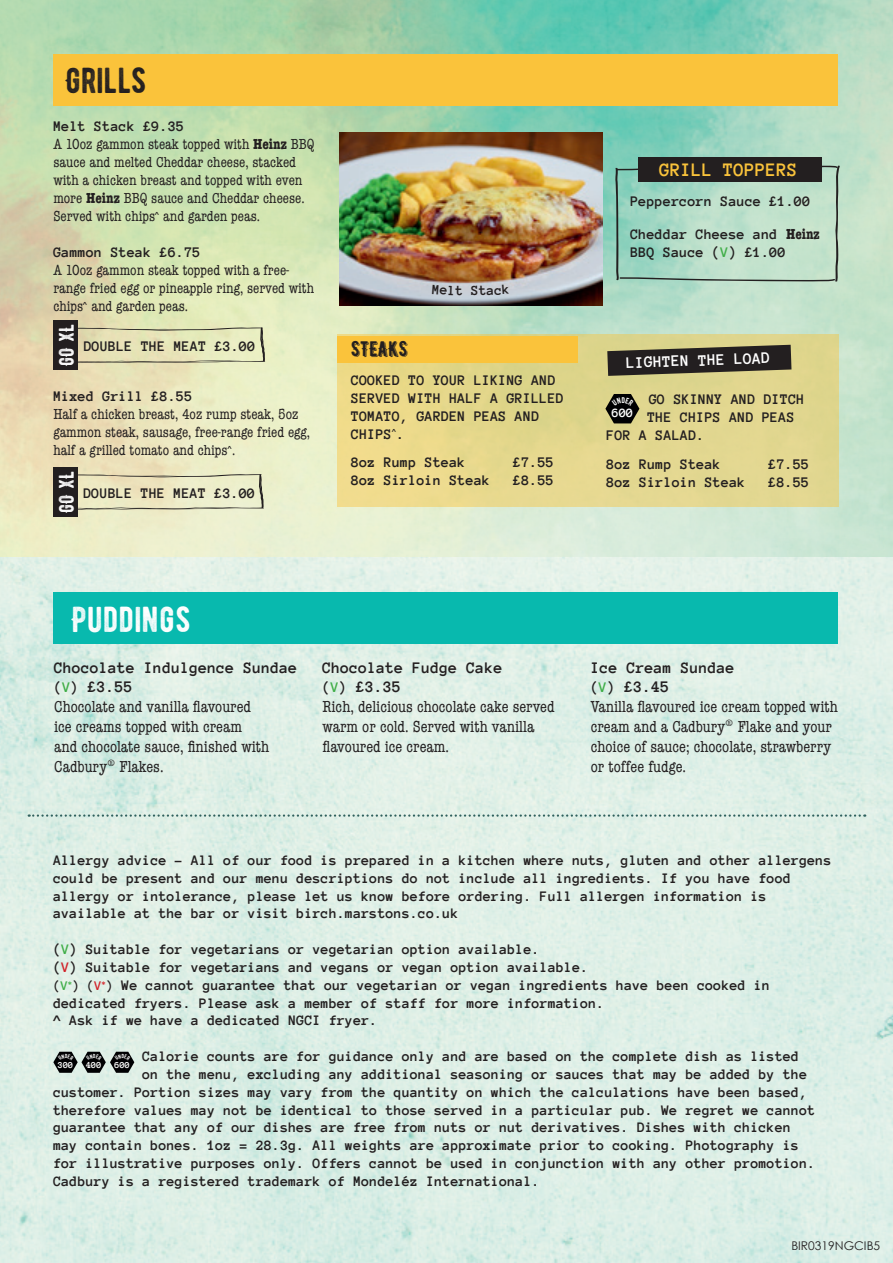
<style>
.page{position:relative;width:893px;height:1263px;background:#deefe6}
.page>*{position:absolute;margin:0;border:0;box-sizing:border-box;transform-origin:0 0}
.t1{font:36px "BERNIER Distressed";color:#fff}
.t2{font:36px "BERNIER Distressed";color:#231f20}
.t3{font:21px "BERNIER Distressed";color:#fff}
.t4{font:21px "BERNIER Shade";color:#231f20}
.t5{font:700 19.5px "Anonymous Pro";color:#fac33b}
.t6{font:condensed 16.5px/19.8px "American Typewriter";color:#231f20}
.t7{font:700 16.5px/19.8px "Anonymous Pro";color:#231f20}
.t8{font:700 16.5px "Anonymous Pro";color:#fff}
.t9{font:condensed 15px/18px "American Typewriter";color:#231f20}
.t10{font:700 15px/18px "Anonymous Pro";color:#231f20}
.t11{font:700 14.85px/17.9px "Anonymous Pro";color:#231f20}
.t12{font:700 13.2px "Anonymous Pro";color:#fff}
.t13{font:12px "Century Gothic";color:#231f20}
.t14{font:700 9.45px "Anonymous Pro";color:#fff}
.s1{font-weight:700}
.s2{font-family:"American Typewriter";font-stretch:condensed}
.s3{color:#40ae49}
.s4{font-size:15px}
.s5{font-size:15px;color:#40ae49}
.s6{color:#d1232a}
.s7{font-size:13.5px}
.s8{font-size:13.5px;color:#40ae49}
.s9{font-size:13.5px;color:#d1232a}
</style>
<div class="page">
<img style="left:0;top:0;width:893px;height:556px">
<svg style="left:615px;top:165px;width:225px;height:117px;background:#acd3bf"></svg>
<div style="left:638px;top:157px;width:183px;height:25px;background:#231f20"></div>
<img style="left:339px;top:133px;width:263px;height:172px">
<div style="left:53px;top:54px;width:784px;height:52px;background:#fac33b"></div>
<div style="left:337px;top:334px;width:501px;height:173px;background:linear-gradient(to right,#ecd989,#ddd590)"></div>
<svg style="left:607px;top:345px;width:184px;height:31px;background:#484436"></svg>
<div style="left:337px;top:336px;width:240px;height:26px;background:#fac33b"></div>
<div style="left:53px;top:592px;width:784px;height:52px;background:#08b9ae"></div>
<svg style="left:29px;top:814px;width:836px;height:3px"></svg>
<svg style="left:78px;top:327px;width:187px;height:37px;background:#dad9b0"></svg>
<div style="left:53px;top:320px;width:25px;height:50px;background:#231f20"></div>
<svg style="left:78px;top:474px;width:186px;height:36px;background:#e0ddbb"></svg>
<div style="left:53px;top:466px;width:25px;height:50px;background:#231f20"></div>
<svg style="left:605px;top:394px;width:34px;height:29px"></svg>
<svg style="left:432px;top:285px;width:30px;height:10px"></svg>
<svg style="left:471px;top:285px;width:38px;height:11px"></svg>
<svg style="left:53px;top:1052px;width:81px;height:21px"></svg>
<h1 class="t2" style="left:66px;top:58px;width:82px">GRILLS</h1>
<p class="t10" style="left:53px;top:117px;width:133px">Melt Stack £9.35</p>
<p class="t9" style="left:53px;top:135px;width:263px">A 10oz gammon steak topped with <span class="s1">Heinz</span> BBQ sauce and melted Cheddar cheese, stacked with a chicken breast and topped with even more <span class="s1">Heinz</span> BBQ sauce and Cheddar cheese.<br>Served with chips<sup>^</sup> and garden peas.</p>
<p class="t10" style="left:53px;top:243px;width:149px">Gammon Steak £6.75</p>
<p class="t9" style="left:53px;top:261px;width:262px">A 10oz gammon steak topped with a free&shy;range fried egg or pineapple ring, served with chips<sup>^</sup> and garden peas.</p>
<h2 class="t3" style="left:53px;top:366px;width:43px;rotate:-90deg">GO XL</h2>
<p class="t10" style="left:84px;top:337px;width:173px">DOUBLE THE MEAT £3.00</p>
<p class="t10" style="left:53px;top:387px;width:141px">Mixed Grill £8.55</p>
<p class="t9" style="left:53px;top:405px;width:258px">Half a chicken breast, 4oz rump steak, 5oz gammon steak, sausage, free-range fried egg, half a grilled tomato and chips<sup>^</sup>.</p>
<h2 class="t3" style="left:53px;top:513px;width:43px;rotate:-90deg">GO XL</h2>
<p class="t10" style="left:83px;top:483px;width:173px">DOUBLE THE MEAT £3.00</p>
<h2 class="t4" style="left:351px;top:336px;width:58px">STEAKS</h2>
<p class="t10" style="left:351px;top:370px;width:214px">COOKED TO YOUR LIKING AND<br>SERVED WITH HALF A GRILLED<br>TOMATO, GARDEN PEAS AND<br>CHIPS<sup>^</sup>.</p>
<p class="t10" style="left:351px;top:453px;width:116px">8oz Rump Steak</p>
<p class="t10" style="left:513px;top:453px;width:42px">£7.55</p>
<p class="t10" style="left:351px;top:471px;width:141px">8oz Sirloin Steak</p>
<p class="t10" style="left:513px;top:471px;width:42px">£8.55</p>
<h3 class="t5" style="left:659px;top:158px;width:140px">GRILL TOPPERS</h3>
<p class="t10" style="left:630px;top:192px;width:182px">Peppercorn Sauce £1.00</p>
<p class="t10" style="left:630px;top:225px;width:191px">Cheddar Cheese and <span class="s2">Heinz<br></span>BBQ Sauce (<span class="s3">V</span>) £1.00</p>
<p class="t8" style="left:626px;top:353px;width:146px;rotate:-2deg">LIGHTEN THE LOAD</p>
<p class="t10" style="left:649px;top:390px;width:157px">GO SKINNY AND DITCH</p>
<p class="t10" style="left:647px;top:408px;width:149px">THE CHIPS AND PEAS</p>
<p class="t10" style="left:606px;top:426px;width:100px">FOR A SALAD.</p>
<p class="t10" style="left:606px;top:454px;width:116px">8oz Rump Steak</p>
<p class="t10" style="left:768px;top:454px;width:42px">£7.55</p>
<p class="t10" style="left:606px;top:472px;width:141px">8oz Sirloin Steak</p>
<p class="t10" style="left:768px;top:472px;width:42px">£8.55</p>
<p class="t12" style="left:612px;top:405px;width:23px">600</p>
<h1 class="t1" style="left:71px;top:596px;width:121px">PUDDINGS</h1>
<p class="t7" style="left:54px;top:657px;width:245px">Chocolate Indulgence Sundae <span class="s4">(</span><span class="s5">V</span><span class="s4">)</span> £3.55</p>
<p class="t6" style="left:54px;top:696px;width:217px">Chocolate and vanilla flavoured ice creams topped with cream and chocolate sauce, finished with<br>Cadbury® Flakes.</p>
<p class="t7" style="left:322px;top:657px;width:182px">Chocolate Fudge Cake <span class="s4">(</span><span class="s5">V</span><span class="s4">)</span> £3.35</p>
<p class="t6" style="left:322px;top:696px;width:234px">Rich, delicious chocolate cake served warm or cold. Served with vanilla flavoured ice cream.</p>
<p class="t7" style="left:591px;top:657px;width:146px">Ice Cream Sundae <span class="s4">(</span><span class="s5">V</span><span class="s4">)</span> £3.45</p>
<p class="t6" style="left:591px;top:696px;width:249px">Vanilla flavoured ice cream topped with cream and a Cadbury® Flake and your choice of sauce; chocolate, strawberry or toffee fudge.</p>
<p class="t11" style="left:53px;top:851px;width:780px">Allergy advice – All of our food is prepared in a kitchen where nuts, gluten and other allergens could be present and our menu descriptions do not include all ingredients. If you have food allergy or intolerance, please let us know before ordering. Full allergen information is available at the bar or visit birch.marstons.co.uk</p>
<p class="t11" style="left:53px;top:940px;width:718px">(<span class="s3">V</span>) Suitable for vegetarians or vegetarian option available.<br>(<span class="s6">V</span>) Suitable for vegetarians and vegans or vegan option available.<br><span class="s7">(</span><span class="s8">V</span><sup>*</sup><span class="s7">) (</span><span class="s9">V</span><sup>*</sup><span class="s7">)</span> We cannot guarantee that our vegetarian or vegan ingredients have been cooked in dedicated fryers. Please ask a member of staff for more information.<br>^ Ask if we have a dedicated NGCI fryer.</p>
<p class="t11" style="left:143px;top:1047px;width:658px">Calorie counts are for guidance only and are based on the complete dish as listed</p>
<p class="t11" style="left:143px;top:1065px;width:666px">on the menu, excluding any additional seasoning or sauces that may be added by the</p>
<p class="t11" style="left:53px;top:1082px;width:756px">customer. Portion sizes may vary from the quantity on which the calculations have been based,</p>
<p class="t11" style="left:53px;top:1100px;width:764px">therefore values may not be identical to those served in a particular pub. We regret we cannot</p>
<p class="t11" style="left:53px;top:1118px;width:739px">guarantee that any of our dishes are free from nuts or nut derivatives. Dishes with chicken</p>
<p class="t11" style="left:53px;top:1136px;width:747px">may contain bones. 1oz = 28.3g. All weights are approximate prior to cooking. Photography is</p>
<p class="t11" style="left:53px;top:1154px;width:764px">for illustrative purposes only. Offers cannot be used in conjunction with any other promotion.</p>
<p class="t11" style="left:53px;top:1171px;width:488px">Cadbury is a registered trademark of Mondeléz International.</p>
<p class="t14" style="left:58px;top:1060px;width:17px">300</p>
<p class="t14" style="left:115px;top:1060px;width:17px">600</p>
<p class="t14" style="left:86px;top:1060px;width:17px">400</p>
<p class="t13" style="left:791px;top:1238px;width:90px">BIR0319NGCIB5</p>
</div>
